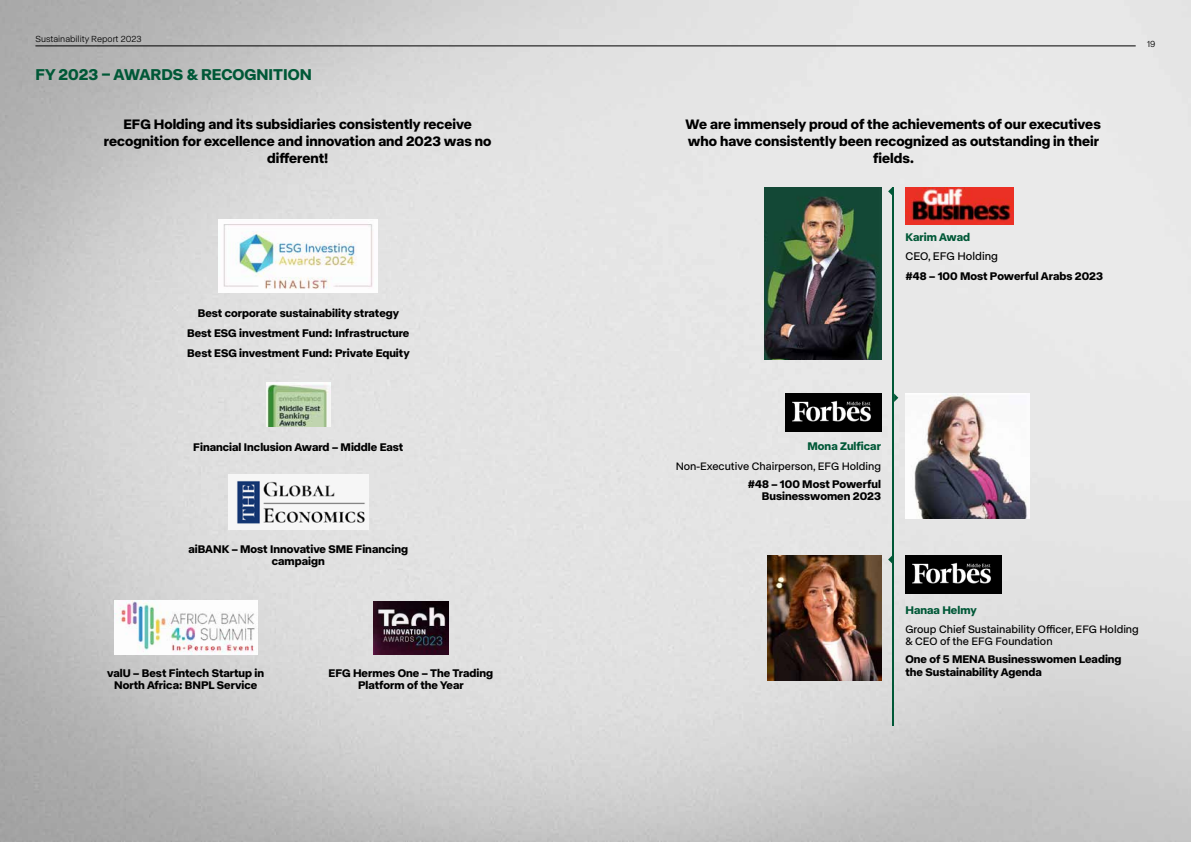
<style>
.page{position:relative;width:1191px;height:842px;background:#fff}
.page>*{position:absolute;margin:0;border:0;box-sizing:border-box;transform-origin:0 0}
.t1{font:700 16px "ABC Normal";color:#005837}
.t2{font:700 14px/16.8px "ABC Normal";color:#000;text-align:center}
.t3{font:700 11.3px/12.2px "ABC Normal";color:#000;text-align:center}
.t4{font:700 11.3px "ABC Normal";color:#005837}
.t5{font:11.3px "ABC Normal";color:#000}
.t6{font:11px/11.9px "ABC Normal";color:#000}
.t7{font:9px "ABC Normal";color:#000}
</style>
<div class="page">
<img style="left:0;top:0;width:1191px;height:842px">
<hr style="left:35px;top:46px;width:1100px;height:1px;background:#000">
<img style="left:219px;top:220px;width:159px;height:73px">
<img style="left:266px;top:382px;width:64px;height:45px">
<img style="left:228px;top:474px;width:140px;height:56px">
<img style="left:114px;top:601px;width:143px;height:54px">
<img style="left:373px;top:601px;width:75px;height:53px">
<img style="left:764px;top:187px;width:117px;height:173px">
<img style="left:905px;top:187px;width:108px;height:38px">
<img style="left:905px;top:393px;width:124px;height:126px">
<img style="left:785px;top:393px;width:96px;height:38px">
<img style="left:905px;top:555px;width:96px;height:38px">
<img style="left:767px;top:555px;width:114px;height:126px">
<svg style="left:888px;top:187px;width:4px;height:9px"></svg>
<svg style="left:888px;top:555px;width:4px;height:9px"></svg>
<svg style="left:894px;top:393px;width:4px;height:9px"></svg>
<hr style="left:892px;top:187px;width:2px;height:538px;background:#005837">
<p class="t7" style="left:35px;top:33px;width:108px">Sustainability Report 2023</p>
<h1 class="t1" style="left:35px;top:63px;width:278px">FY 2023 – AWARDS &amp; RECOGNITION</h1>
<p class="t2" style="left:104px;top:115px;width:389px">EFG Holding and its subsidiaries consistently receive recognition for excellence and innovation and 2023 was no different!</p>
<p class="t2" style="left:685px;top:115px;width:417px">We are immensely proud of the achievements of our executives who have consistently been recognized as outstanding in their fields.</p>
<p class="t3" style="left:187px;top:302px;width:224px;line-height:19.8px">Best corporate sustainability strategy<br>Best ESG investment Fund: Infrastructure<br>Best ESG investment Fund: Private Equity</p>
<p class="t4" style="left:905px;top:229px;width:66px">Karim Awad</p>
<p class="t5" style="left:905px;top:249px;width:94px">CEO, EFG Holding</p>
<p class="t3" style="left:905px;top:269px;width:199px">#48 – 100 Most Powerful Arabs 2023</p>
<p class="t7" style="left:1147px;top:38px;width:10px">19</p>
<p class="t3" style="left:193px;top:440px;width:212px">Financial Inclusion Award – Middle East</p>
<p class="t3" style="left:188px;top:542px;width:221px">aiBANK – Most Innovative SME Financing campaign</p>
<p class="t3" style="left:107px;top:666px;width:158px">valU – Best Fintech Startup in<br>North Africa: BNPL Service</p>
<p class="t3" style="left:329px;top:666px;width:166px">EFG Hermes One – The Trading<br>Platform of the Year</p>
<p class="t4" style="left:807px;top:439px;width:75px">Mona Zulficar</p>
<p class="t6" style="left:676px;top:459px;width:207px">Non-Executive Chairperson, EFG Holding</p>
<p class="t3" style="left:747px;top:477px;width:135px;text-align:right">#48 – 100 Most Powerful<br>Businesswomen 2023</p>
<p class="t4" style="left:905px;top:602px;width:73px">Hanaa Helmy</p>
<p class="t6" style="left:905px;top:623px;width:235px">Group Chief Sustainability Officer, EFG Holding &amp; CEO of the EFG Foundation</p>
<p class="t3" style="left:905px;top:652px;width:218px;text-align:left">One of 5 MENA Businesswomen Leading the Sustainability Agenda</p>
</div>
